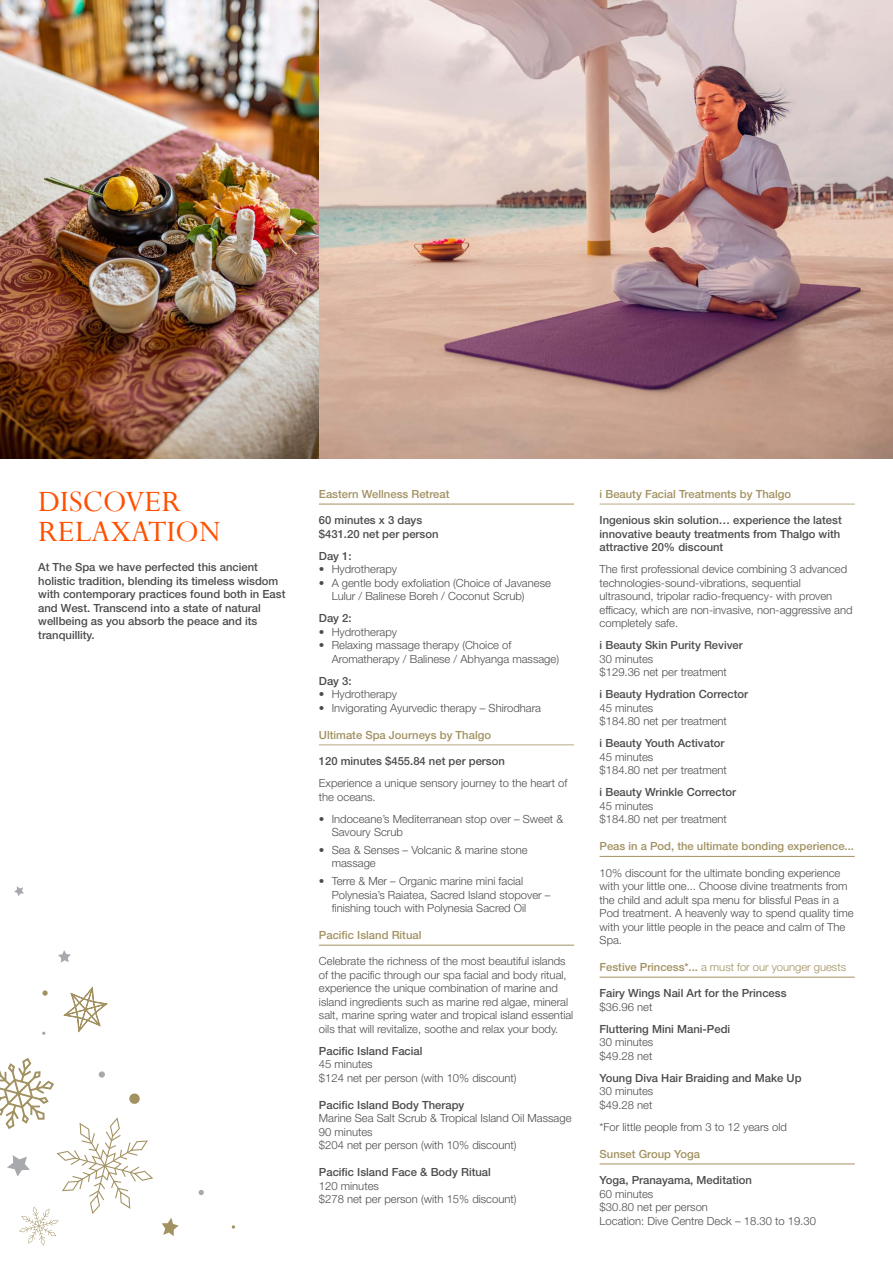
<style>
.page{position:relative;width:893px;height:1263px;background:#fff}
.page>*{position:absolute;margin:0;border:0;box-sizing:border-box;transform-origin:0 0}
.t1{font:33px/30px "Perpetua";color:#ff5000}
.t2{font:300 11.25px/13.5px "Helvetica Neue LT Std";color:#4b4c4d}
.t3{font:500 11.25px/13.5px "Helvetica Neue LT Std";color:#4b4c4d}
.t4{font:500 11.25px "Helvetica Neue LT Std";color:#a29161}
.t5{font:300 11.25px "Helvetica Neue LT Std";color:#a29161}
.s1{font-weight:500}
</style>
<div class="page">
<img style="left:0;top:0;width:893px;height:458px">
<hr style="left:319px;top:504px;width:255px;height:1px;background:#a29161">
<hr style="left:319px;top:744px;width:255px;height:1px;background:#b9aa85">
<hr style="left:319px;top:945px;width:255px;height:1px;background:#a29161">
<hr style="left:600px;top:504px;width:255px;height:1px;background:#b9aa85">
<hr style="left:600px;top:856px;width:255px;height:1px;background:#a29161">
<hr style="left:600px;top:977px;width:255px;height:1px;background:#a29161">
<hr style="left:600px;top:1163px;width:255px;height:1px;background:#a29161">
<svg style="left:162px;top:1217px;width:17px;height:19px"></svg>
<svg style="left:58px;top:950px;width:13px;height:12px"></svg>
<svg style="left:14px;top:886px;width:10px;height:10px"></svg>
<svg style="left:42px;top:1031px;width:4px;height:4px"></svg>
<svg style="left:232px;top:1225px;width:3px;height:4px"></svg>
<svg style="left:42px;top:990px;width:6px;height:6px"></svg>
<svg style="left:198px;top:1190px;width:6px;height:5px"></svg>
<svg style="left:64px;top:987px;width:43px;height:45px"></svg>
<svg style="left:0;top:1058px;width:153px;height:187px"></svg>
<h1 class="t1" style="left:38px;top:486px;width:185px">DISCOVER<br>RELAXATION</h1>
<p class="t3" style="left:38px;top:560px;width:249px">At The Spa we have perfected this ancient holistic tradition, blending its timeless wisdom with contemporary practices found both in East and West. Transcend into a state of natural wellbeing as you absorb the peace and its tranquillity.</p>
<p class="t4" style="left:319px;top:487px;width:132px">Eastern Wellness Retreat</p>
<p class="t3" style="left:319px;top:513px;width:121px">60 minutes x 3 days $431.20 net per person</p>
<p class="t3" style="left:319px;top:549px;width:34px">Day 1:</p>
<p class="t2" style="left:319px;top:562px;width:80px">• Hydrotherapy</p>
<p class="t2" style="left:332px;top:576px;width:221px;text-indent:-13px">• A gentle body exfoliation (Choice of Javanese<br>Lulur / Balinese Boreh / Coconut Scrub)</p>
<p class="t3" style="left:319px;top:611px;width:34px">Day 2:</p>
<p class="t2" style="left:319px;top:625px;width:80px">• Hydrotherapy</p>
<p class="t2" style="left:332px;top:638px;width:229px;text-indent:-13px">• Relaxing massage therapy (Choice of<br>Aromatherapy / Balinese / Abhyanga massage)</p>
<p class="t3" style="left:319px;top:674px;width:34px">Day 3:</p>
<p class="t2" style="left:319px;top:687px;width:80px">• Hydrotherapy</p>
<p class="t2" style="left:319px;top:701px;width:224px">• Invigorating Ayurvedic therapy – Shirodhara</p>
<p class="t4" style="left:319px;top:728px;width:174px">Ultimate Spa Journeys by Thalgo</p>
<p class="t3" style="left:319px;top:754px;width:187px">120 minutes $455.84 net per person</p>
<p class="t2" style="left:319px;top:776px;width:250px">Experience a unique sensory journey to the heart of the oceans.</p>
<p class="t2" style="left:332px;top:812px;width:233px;text-indent:-13px">• Indoceane’s Mediterranean stop over – Sweet &amp;<br>Savoury Scrub</p>
<p class="t2" style="left:332px;top:843px;width:198px;text-indent:-13px">• Sea &amp; Senses – Volcanic &amp; marine stone massage</p>
<p class="t2" style="left:332px;top:874px;width:220px;text-indent:-13px">• Terre &amp; Mer – Organic marine mini facial<br>Polynesia’s Raiatea, Sacred Island stopover – finishing touch with Polynesia Sacred Oil</p>
<p class="t4" style="left:319px;top:928px;width:104px">Pacific Island Ritual</p>
<p class="t2" style="left:319px;top:954px;width:256px">Celebrate the richness of the most beautiful islands of the pacific through our spa facial and body ritual, experience the unique combination of marine and island ingredients such as marine red algae, mineral salt, marine spring water and tropical island essential oils that will revitalize, soothe and relax your body.</p>
<p class="t3" style="left:319px;top:1044px;width:105px">Pacific Island Facial</p>
<p class="t2" style="left:319px;top:1057px;width:199px">45 minutes<br>$124 net per person (with 10% discount)</p>
<p class="t3" style="left:319px;top:1098px;width:147px">Pacific Island Body Therapy</p>
<p class="t2" style="left:319px;top:1111px;width:254px">Marine Sea Salt Scrub &amp; Tropical Island Oil Massage<br>90 minutes<br>$204 net per person (with 10% discount)</p>
<p class="t3" style="left:319px;top:1165px;width:173px">Pacific Island Face &amp; Body Ritual</p>
<p class="t2" style="left:319px;top:1179px;width:199px">120 minutes<br>$278 net per person (with 15% discount)</p>
<p class="t4" style="left:600px;top:487px;width:193px">i Beauty Facial Treatments by Thalgo</p>
<p class="t3" style="left:600px;top:513px;width:244px">Ingenious skin solution… experience the latest innovative beauty treatments from Thalgo with attractive 20% discount</p>
<p class="t2" style="left:600px;top:562px;width:255px">The first professional device combining 3 advanced technologies-sound-vibrations, sequential ultrasound, tripolar radio-frequency- with proven efficacy, which are non-invasive, non-aggressive and completely safe.</p>
<p class="t3" style="left:600px;top:638px;width:145px">i Beauty Skin Purity Reviver</p>
<p class="t2" style="left:600px;top:652px;width:129px">30 minutes<br>$129.36 net per treatment</p>
<p class="t3" style="left:600px;top:687px;width:150px">i Beauty Hydration Corrector</p>
<p class="t2" style="left:600px;top:701px;width:129px">45 minutes<br>$184.80 net per treatment</p>
<p class="t3" style="left:600px;top:736px;width:126px">i Beauty Youth Activator</p>
<p class="t2" style="left:600px;top:750px;width:129px">45 minutes<br>$184.80 net per treatment</p>
<p class="t3" style="left:600px;top:785px;width:138px">i Beauty Wrinkle Corrector</p>
<p class="t2" style="left:600px;top:799px;width:129px">45 minutes<br>$184.80 net per treatment</p>
<p class="t4" style="left:600px;top:840px;width:256px">Peas in a Pod, the ultimate bonding experience...</p>
<p class="t2" style="left:600px;top:866px;width:256px">10% discount for the ultimate bonding experience with your little one... Choose divine treatments from the child and adult spa menu for blissful Peas in a Pod treatment. A heavenly way to spend quality time with your little people in the peace and calm of The Spa.</p>
<p class="t5" style="left:600px;top:960px;width:248px"><span class="s1">Festive Princess*...</span> a must for our younger guests</p>
<p class="t3" style="left:600px;top:986px;width:188px">Fairy Wings Nail Art for the Princess</p>
<p class="t2" style="left:600px;top:1000px;width:54px">$36.96 net</p>
<p class="t3" style="left:600px;top:1022px;width:132px">Fluttering Mini Mani-Pedi</p>
<p class="t2" style="left:600px;top:1035px;width:55px">30 minutes $49.28 net</p>
<p class="t3" style="left:600px;top:1071px;width:203px">Young Diva Hair Braiding and Make Up</p>
<p class="t2" style="left:600px;top:1084px;width:55px">30 minutes $49.28 net</p>
<p class="t2" style="left:600px;top:1120px;width:189px">*For little people from 3 to 12 years old</p>
<p class="t4" style="left:600px;top:1147px;width:102px">Sunset Group Yoga</p>
<p class="t3" style="left:600px;top:1173px;width:154px">Yoga, Pranayama, Meditation</p>
<p class="t2" style="left:600px;top:1187px;width:218px">60 minutes<br>$30.80 net per person<br>Location: Dive Centre Deck – 18.30 to 19.30</p>
</div>
